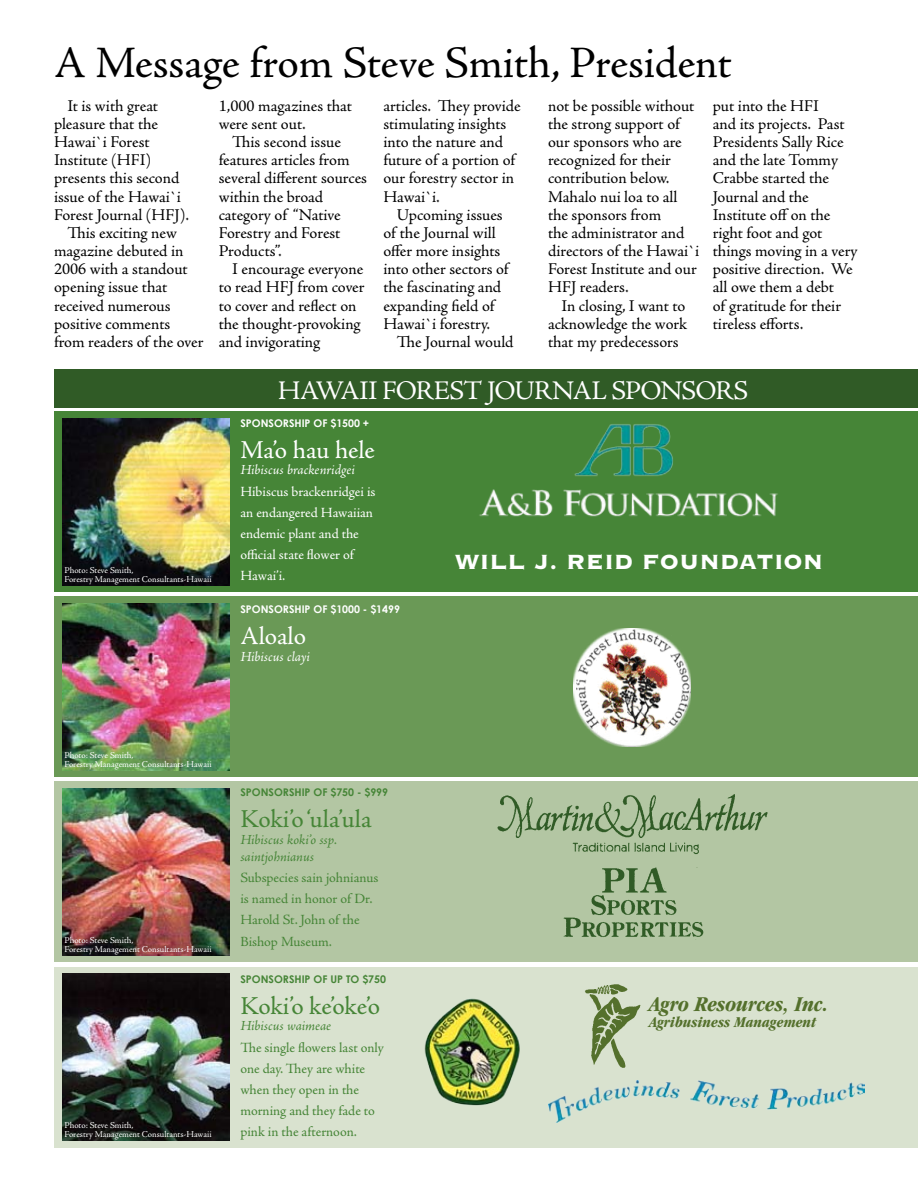
<style>
.page{position:relative;width:918px;height:1188px;background:#fff}
.page>*{position:absolute;margin:0;border:0;box-sizing:border-box;transform-origin:0 0}
.t1{font:45px "Adobe Jenson Pro";letter-spacing:-.005em;color:#000}
.t2{font:27px "Adobe Jenson Pro";letter-spacing:-.03em;color:#fff}
.t3{font:800 27px "Copperplate Gothic BT";color:#fff}
.t4{font:25.8px "Adobe Jenson Pro";letter-spacing:-.01em;color:#468537}
.t5{font:25.8px "Adobe Jenson Pro";letter-spacing:-.005em;color:#fff}
.t6{font:italic 700 condensed 21.75px "Garamond";letter-spacing:-.005em;color:#54702c}
.t7{font:16.5px/18.1px "Adobe Jenson Pro";letter-spacing:-.005em;color:#000}
.t8{font:italic 700 condensed 15.6px "Garamond";letter-spacing:-.005em;color:#54702c}
.t9{font:14.1px/21.1px "Adobe Jenson Pro";letter-spacing:-.005em;color:#468537}
.t10{font:14.1px/21.1px "Adobe Jenson Pro";letter-spacing:-.005em;color:#fff}
.t11{font:italic 14.1px/17px "Adobe Jenson Pro";letter-spacing:-.005em;color:#468537}
.t12{font:italic 14.1px "Adobe Jenson Pro";color:#fff}
.t13{font:700 10.5px "Century Gothic";color:#468537}
.t14{font:700 10.5px "Century Gothic";color:#fff}
.t15{font:9px/9px "Adobe Jenson Pro";letter-spacing:-.005em;color:#fff}
</style>
<div class="page">
<div style="left:54px;top:369px;width:864px;height:38px;background:#305b26"></div>
<div style="left:54px;top:411px;width:864px;height:181px;background:#468537"></div>
<div style="left:54px;top:596px;width:864px;height:181px;background:#6a9956"></div>
<div style="left:54px;top:782px;width:864px;height:180px;background:#b3c6a3"></div>
<img style="left:63px;top:788px;width:167px;height:167px">
<img style="left:563px;top:867px;width:141px;height:73px">
<div style="left:54px;top:967px;width:864px;height:181px;background:#d9e2cf"></div>
<img style="left:63px;top:974px;width:167px;height:167px">
<img style="left:63px;top:603px;width:167px;height:167px">
<img style="left:63px;top:418px;width:167px;height:167px">
<img style="left:479px;top:424px;width:299px;height:93px">
<img style="left:585px;top:984px;width:56px;height:84px">
<img style="left:424px;top:998px;width:96px;height:108px">
<img style="left:548px;top:1080px;width:316px;height:43px">
<img style="left:497px;top:794px;width:271px;height:61px">
<img style="left:573px;top:629px;width:118px;height:117px">
<h1 class="t1" style="left:54px;top:38px;width:679px">A Message from Steve Smith, President</h1>
<p class="t7" style="left:68px;top:97px;width:92px">It is with great</p>
<p class="t7" style="left:54px;top:115px;width:106px">pleasure that the</p>
<p class="t7" style="left:54px;top:133px;width:97px">Hawai`i Forest</p>
<p class="t7" style="left:54px;top:151px;width:99px">Institute (HFI)</p>
<p class="t7" style="left:54px;top:170px;width:127px">presents this second</p>
<p class="t7" style="left:54px;top:188px;width:128px">issue of the Hawai`i</p>
<p class="t7" style="left:54px;top:206px;width:137px">Forest Journal (HFJ).</p>
<p class="t7" style="left:68px;top:224px;width:111px">This exciting new</p>
<p class="t7" style="left:54px;top:242px;width:131px">magazine debuted in</p>
<p class="t7" style="left:54px;top:260px;width:135px">2006 with a standout</p>
<p class="t7" style="left:54px;top:278px;width:115px">opening issue that</p>
<p class="t7" style="left:54px;top:297px;width:118px">received numerous</p>
<p class="t7" style="left:54px;top:315px;width:118px">positive comments</p>
<p class="t7" style="left:54px;top:333px;width:151px">from readers of the over</p>
<p class="t7" style="left:219px;top:97px;width:135px">1,000 magazines that were sent out.</p>
<p class="t7" style="left:219px;top:133px;width:150px;text-indent:14px">This second issue features articles from several different sources within the broad category of “Native<br>Forestry and Forest<br>Products”.</p>
<p class="t7" style="left:219px;top:260px;width:147px;text-indent:14px">I encourage everyone to read HFJ from cover to cover and reflect on the thought-provoking and invigorating</p>
<p class="t7" style="left:548px;top:97px;width:153px">not be possible without the strong support of our sponsors who are recognized for their contribution below.<br>Mahalo nui loa to all the sponsors from<br>the administrator and directors of the Hawai`i<br>Forest Institute and our<br>HFJ readers.</p>
<p class="t7" style="left:548px;top:297px;width:140px;text-align:justify;text-indent:14px">In closing, I want to acknowledge the work that my predecessors</p>
<p class="t7" style="left:713px;top:97px;width:146px">put into the HFI<br>and its projects. Past<br>Presidents Sally Rice and the late Tommy<br>Crabbe started the<br>Journal and the<br>Institute off on the right foot and got things moving in a very positive direction. We all owe them a debt<br>of gratitude for their tireless efforts.</p>
<p class="t7" style="left:383px;top:97px;width:139px">articles. They provide stimulating insights into the nature and future of a portion of our forestry sector in<br>Hawai`i.</p>
<p class="t7" style="left:383px;top:206px;width:127px;text-indent:13px">Upcoming issues of the Journal will offer more insights into other sectors of the fascinating and expanding field of<br>Hawai`i forestry.</p>
<p class="t7" style="left:397px;top:333px;width:118px">The Journal would</p>
<p class="t15" style="left:64px;top:566px;width:149px">Photo: Steve Smith,<br>Forestry Management Consultants-Hawaii</p>
<h2 class="t2" style="left:278px;top:375px;width:39px">Hawaii</h2>
<h2 class="t2" style="left:382px;top:375px;width:32px">Forest</h2>
<h2 class="t2" style="left:487px;top:375px;width:67px">journa</h2>
<h2 class="t2" style="left:592px;top:375px;width:52px">l Sponsors</h2>
<p class="t14" style="left:240px;top:415px;width:130px">SPONSORSHIP OF $1500 +</p>
<h3 class="t5" style="left:240px;top:435px;width:136px">Ma’o hau hele</h3>
<p class="t12" style="left:240px;top:462px;width:116px">Hibiscus brackenridgei</p>
<p class="t10" style="left:240px;top:481px;width:137px">Hibiscus brackenridgei is an endangered Hawaiian endemic plant and the official state flower of<br>Hawai’i.</p>
<p class="t14" style="left:240px;top:601px;width:161px">SPONSORSHIP OF $1000 - $1499</p>
<h3 class="t5" style="left:240px;top:621px;width:67px">Aloalo</h3>
<p class="t12" style="left:240px;top:648px;width:71px">Hibiscus clayi</p>
<h2 class="t3" style="left:454px;top:547px;width:370px">Will J. Reid Foundation</h2>
<p class="t15" style="left:64px;top:750px;width:149px">Photo: Steve Smith,<br>Forestry Management Consultants-Hawaii</p>
<p class="t15" style="left:64px;top:936px;width:149px">Photo: Steve Smith,<br>Forestry Management Consultants-Hawaii</p>
<p class="t15" style="left:64px;top:1121px;width:149px">Photo: Steve Smith,<br>Forestry Management Consultants-Hawaii</p>
<p class="t13" style="left:240px;top:784px;width:149px">SPONSORSHIP OF $750 - $999</p>
<h3 class="t4" style="left:240px;top:805px;width:133px">Koki’o ‘ula’ula</h3>
<p class="t11" style="left:240px;top:832px;width:98px">Hibiscus koki’o ssp. saintjohnianus</p>
<p class="t9" style="left:240px;top:867px;width:140px">Subspecies sain johnianus is named in honor of Dr.<br>Harold St. John of the<br>Bishop Museum.</p>
<p class="t13" style="left:240px;top:971px;width:147px">SPONSORSHIP OF UP TO $750</p>
<h3 class="t4" style="left:240px;top:991px;width:141px">Koki’o ke’oke’o</h3>
<p class="t11" style="left:240px;top:1018px;width:92px">Hibiscus waimeae</p>
<p class="t9" style="left:240px;top:1037px;width:145px">The single flowers last only one day. They are white when they open in the morning and they fade to pink in the afternoon.</p>
<h3 class="t6" style="left:649px;top:992px;width:180px">Agro Resources, Inc.</h3>
<p class="t8" style="left:649px;top:1013px;width:169px">Agribusiness Management</p>
</div>
